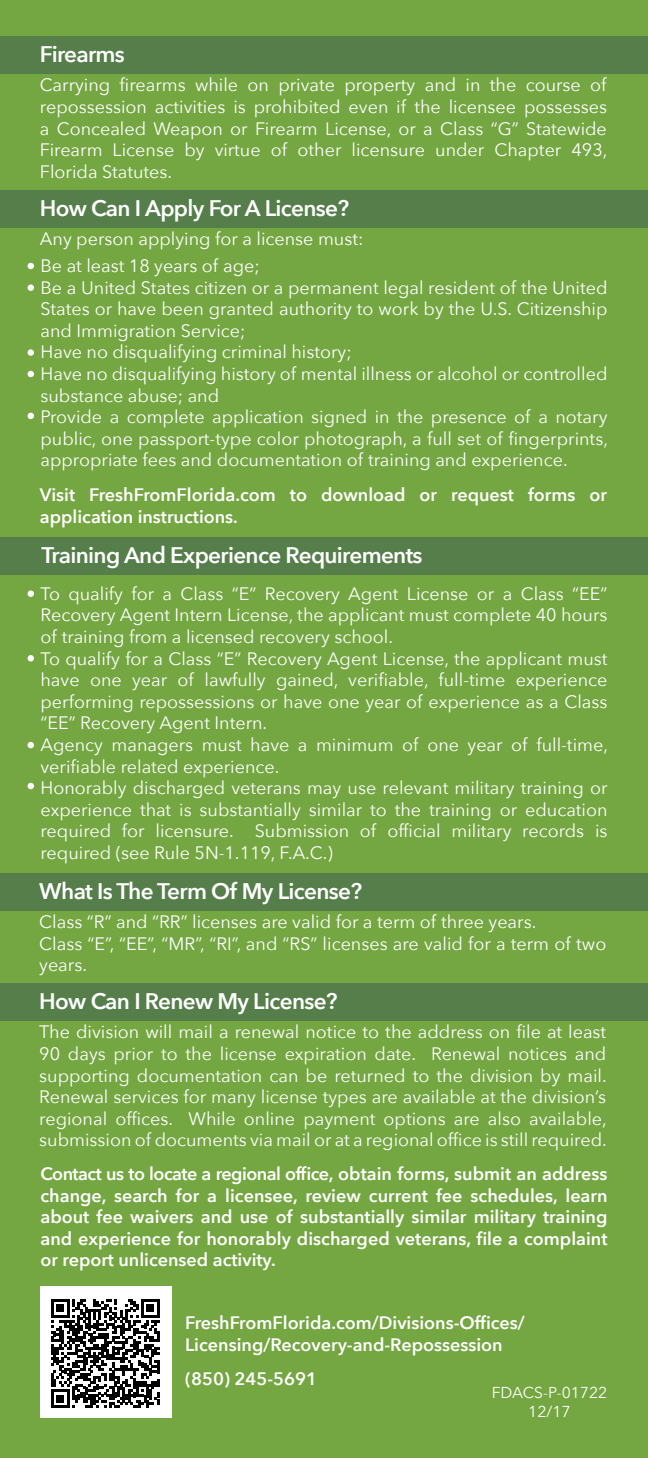
<style>
.page{position:relative;width:648px;height:1458px;background:#74a642}
.page>*{position:absolute;margin:0;border:0;box-sizing:border-box;transform-origin:0 0}
.t1{font:600 22.5px "Avenir Next";letter-spacing:-.03em;color:#fff}
.t2{font:18px/21.6px "Avenir Next";color:#fff}
.t3{font:600 18px/21.6px "Avenir Next";color:#fff}
.t4{font:15.75px/18.9px "Avenir Next";color:#fff;text-align:center}
</style>
<div class="page">
<div style="left:0;top:36px;width:648px;height:37px;background:#567e4a"></div>
<div style="left:0;top:190px;width:648px;height:37px;background:#567e4a"></div>
<div style="left:28px;top:284px;width:6px;height:7px;background:#fff;border-radius:50%"></div>
<svg style="left:28px;top:263px;width:6px;height:6px"></svg>
<div style="left:28px;top:349px;width:6px;height:7px;background:#fff;border-radius:50%"></div>
<svg style="left:28px;top:371px;width:6px;height:6px"></svg>
<svg style="left:28px;top:413px;width:6px;height:6px"></svg>
<div style="left:0;top:537px;width:648px;height:38px;background:#567e4a"></div>
<div style="left:28px;top:590px;width:6px;height:7px;background:#fff;border-radius:50%"></div>
<div style="left:28px;top:655px;width:6px;height:7px;background:#fff;border-radius:50%"></div>
<svg style="left:28px;top:742px;width:6px;height:6px"></svg>
<div style="left:0;top:873px;width:648px;height:37px;background:#567e4a"></div>
<div style="left:0;top:983px;width:648px;height:37px;background:#567e4a"></div>
<div style="left:40px;top:1286px;width:132px;height:132px;background:#fff"></div>
<svg style="left:51px;top:1299px;width:109px;height:109px"></svg>
<svg style="left:28px;top:783px;width:6px;height:6px"></svg>
<p class="t1" style="left:40px;top:35px;width:86px">Firearms</p>
<p class="t2" style="left:40px;top:74px;width:569px;text-align:justify">Carrying firearms while on private property and in the course of repossession activities is prohibited even if the licensee possesses a Concealed Weapon or Firearm License, or a Class “G” Statewide Firearm License by virtue of other licensure under Chapter 493, Florida Statutes.</p>
<p class="t1" style="left:40px;top:189px;width:311px">How Can I Apply For A License?</p>
<p class="t2" style="left:40px;top:225px;width:325px;line-height:26.8px">Any person applying for a license must:<br>Be at least 18 years of age;</p>
<p class="t2" style="left:40px;top:276px;width:569px">Be a United States citizen or a permanent legal resident of the United States or have been granted authority to work by the U.S. Citizenship and Immigration Service;<br>Have no disqualifying criminal history;<br>Have no disqualifying history of mental illness or alcohol or controlled substance abuse; and<br>Provide a complete application signed in the presence of a notary public, one passport-type color photograph, a full set of fingerprints, appropriate fees and documentation of training and experience.</p>
<p class="t3" style="left:40px;top:484px;width:569px">Visit FreshFromFlorida.com to download or request forms or application instructions.</p>
<p class="t1" style="left:41px;top:536px;width:383px">Training And Experience Requirements</p>
<p class="t2" style="left:40px;top:582px;width:569px">To qualify for a Class “E” Recovery Agent License or a Class “EE” Recovery Agent Intern License, the applicant must complete 40 hours of training from a licensed recovery school.<br>To qualify for a Class “E” Recovery Agent License, the applicant must have one year of lawfully gained, verifiable, full-time experience performing repossessions or have one year of experience as a Class “EE” Recovery Agent Intern.<br>Agency managers must have a minimum of one year of full-time, verifiable related experience.<br>Honorably discharged veterans may use relevant military training or experience that is substantially similar to the training or education required for licensure. Submission of official military records is required (see Rule 5N-1.119, F.A.C.)</p>
<p class="t1" style="left:39px;top:872px;width:324px">What Is The Term Of My License?</p>
<p class="t2" style="left:39px;top:910px;width:569px">Class “R” and “RR” licenses are valid for a term of three years.<br>Class “E”, “EE”, “MR”, “RI”, and “RS” licenses are valid for a term of two years.</p>
<p class="t1" style="left:39px;top:982px;width:300px">How Can I Renew My License?</p>
<p class="t2" style="left:39px;top:1021px;width:569px;text-align:justify">The division will mail a renewal notice to the address on file at least 90 days prior to the license expiration date. Renewal notices and supporting documentation can be returned to the division by mail.<br>Renewal services for many license types are available at the division’s regional offices. While online payment options are also available, submission of documents via mail or at a regional office is still required.</p>
<p class="t3" style="left:40px;top:1162px;width:569px;text-align:justify">Contact us to locate a regional office, obtain forms, submit an address change, search for a licensee, review current fee schedules, learn about fee waivers and use of substantially similar military training and experience for honorably discharged veterans, file a complaint or report unlicensed activity.</p>
<p class="t3" style="left:185px;top:1311px;width:341px">FreshFromFlorida.com/Divisions-Offices/<br>Licensing/Recovery-and-Repossession</p>
<p class="t4" style="left:492px;top:1383px;width:117px">FDACS-P-01722<br>12/17</p>
<p class="t3" style="left:185px;top:1367px;width:133px">(850) 245-5691</p>
</div>
